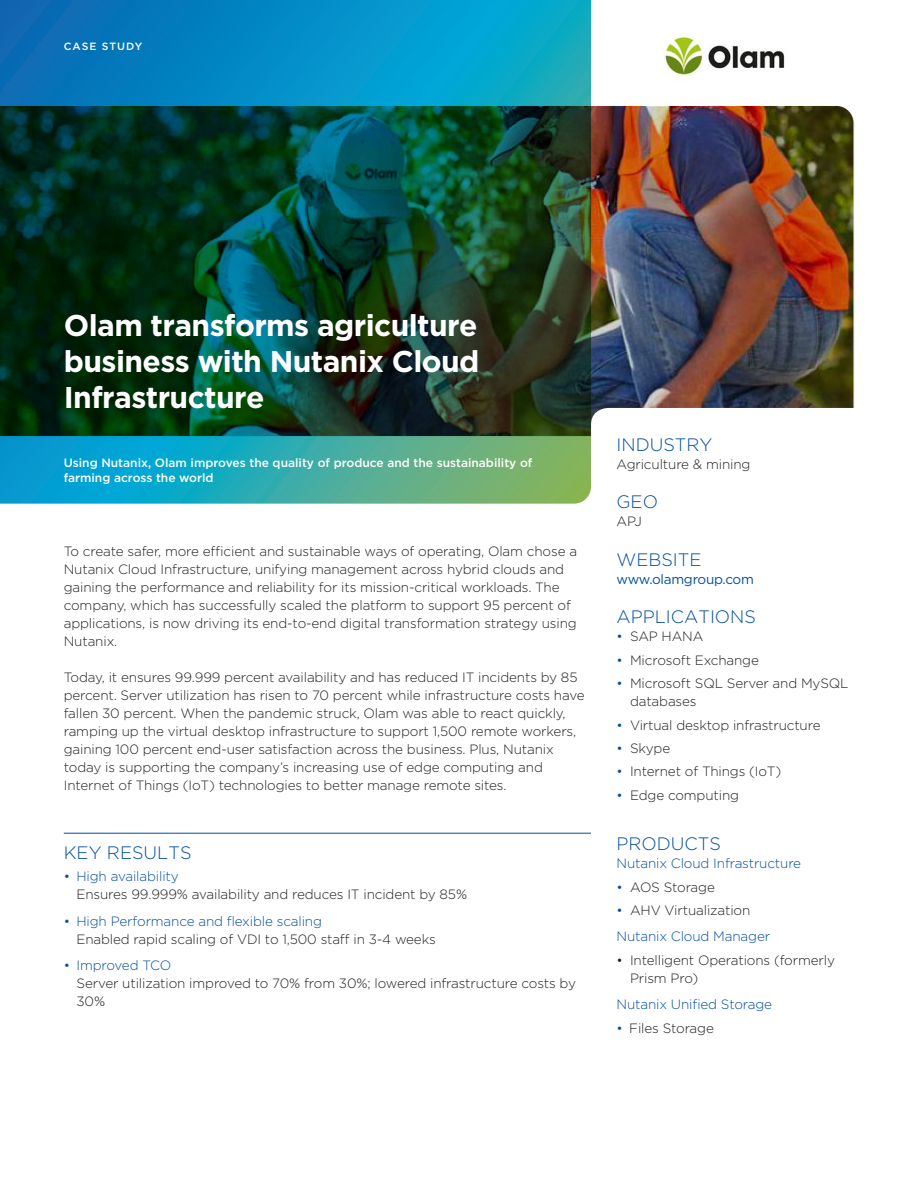
<style>
.page{position:relative;width:918px;height:1188px;background:#fff}
.page>*{position:absolute;margin:0;border:0;box-sizing:border-box;transform-origin:0 0}
.t1{font:700 30px/36px "Gotham";letter-spacing:-.02em;color:#fff;text-align:justify}
.t2{font:300 18px "Gotham";color:#034ea2}
.t3{font:300 13.5px/18px "Gotham";letter-spacing:-.01em;color:#241f1f}
.t4{font:300 13.5px/26.4px "Gotham";letter-spacing:-.01em;color:#034ea2}
.t5{font:13.5px "Gotham";letter-spacing:-.02em;color:#034ea2}
.t6{font:300 13.5px "Gotham";letter-spacing:-.03em;color:#034ea2}
.t7{font:500 12px/14.4px "Gotham";color:#fff}
.t8{font:500 10.5px "Gotham";letter-spacing:.1em;color:#fff}
.s1{color:#034ea2}
.s2{color:#241f1f}
</style>
<div class="page">
<svg style="left:0;top:0;width:591px;height:504px;background:#1a99b8"></svg>
<img style="left:0;top:106px;width:854px;height:330px">
<svg style="left:591px;top:408px;width:263px;height:28px"></svg>
<hr style="left:64px;top:833px;width:527px;height:1px;background:#034ea2">
<img style="left:664px;top:33px;width:121px;height:43px">
<p class="t8" style="left:64px;top:39px;width:80px">CASE STUDY</p>
<h1 class="t1" style="left:64px;top:307px;width:417px">Olam transforms agriculture business with Nutanix Cloud Infrastructure</h1>
<p class="t7" style="left:64px;top:456px;width:470px">Using Nutanix, Olam improves the quality of produce and the sustainability of farming across the world</p>
<p class="t3" style="left:64px;top:542px;width:515px">To create safer, more efficient and sustainable ways of operating, Olam chose a Nutanix Cloud Infrastructure, unifying management across hybrid clouds and gaining the performance and reliability for its mission-critical workloads. The company, which has successfully scaled the platform to support 95 percent of applications, is now driving its end-to-end digital transformation strategy using Nutanix.</p>
<p class="t3" style="left:64px;top:668px;width:522px">Today, it ensures 99.999 percent availability and has reduced IT incidents by 85 percent. Server utilization has risen to 70 percent while infrastructure costs have fallen 30 percent. When the pandemic struck, Olam was able to react quickly, ramping up the virtual desktop infrastructure to support 1,500 remote workers, gaining 100 percent end-user satisfaction across the business. Plus, Nutanix today is supporting the company’s increasing use of edge computing and Internet of Things (IoT) technologies to better manage remote sites.</p>
<h2 class="t2" style="left:64px;top:841px;width:129px">KEY RESULTS</h2>
<p class="t4" style="left:64px;top:863px;width:117px">• High availability</p>
<p class="t3" style="left:77px;top:885px;width:392px">Ensures 99.999% availability and reduces IT incident by 85%</p>
<p class="t4" style="left:64px;top:908px;width:260px">• High Performance and flexible scaling</p>
<p class="t3" style="left:77px;top:930px;width:361px">Enabled rapid scaling of VDI to 1,500 staff in 3-4 weeks</p>
<p class="t6" style="left:64px;top:957px;width:109px">• Improved TCO</p>
<p class="t3" style="left:77px;top:974px;width:501px">Server utilization improved to 70% from 30%; lowered infrastructure costs by<br>30%</p>
<h2 class="t2" style="left:617px;top:433px;width:97px">INDUSTRY</h2>
<p class="t3" style="left:617px;top:455px;width:135px">Agriculture &amp; mining</p>
<h2 class="t2" style="left:617px;top:491px;width:43px">GEO</h2>
<p class="t3" style="left:617px;top:512px;width:27px">APJ</p>
<h2 class="t2" style="left:617px;top:548px;width:87px">WEBSITE</h2>
<p class="t5" style="left:617px;top:570px;width:139px">www.olamgroup.com</p>
<h2 class="t2" style="left:617px;top:606px;width:141px">APPLICATIONS</h2>
<p class="t3" style="left:617px;top:627px;width:88px"><span class="s1">•</span> SAP HANA</p>
<p class="t3" style="left:617px;top:651px;width:144px"><span class="s1">•</span> Microsoft Exchange</p>
<p class="t3" style="left:630px;top:674px;width:220px;text-indent:-14px"><span class="s1">•</span> Microsoft SQL Server and MySQL databases</p>
<p class="t3" style="left:617px;top:716px;width:206px"><span class="s1">•</span> Virtual desktop infrastructure</p>
<p class="t3" style="left:617px;top:739px;width:55px"><span class="s1">•</span> Skype</p>
<p class="t3" style="left:617px;top:762px;width:166px"><span class="s1">•</span> Internet of Things (IoT)</p>
<p class="t3" style="left:617px;top:786px;width:124px"><span class="s1">•</span> Edge computing</p>
<h2 class="t2" style="left:617px;top:833px;width:106px">PRODUCTS</h2>
<p class="t4" style="left:617px;top:850px;width:186px">Nutanix Cloud Infrastructure</p>
<p class="t3" style="left:617px;top:878px;width:100px"><span class="s1">•</span> AOS Storage</p>
<p class="t4" style="left:617px;top:897px;width:155px">• <span class="s2">AHV Virtualization<br></span>Nutanix Cloud Manager</p>
<p class="t3" style="left:630px;top:951px;width:206px;text-indent:-14px">• Intelligent Operations (formerly<br>Prism Pro)</p>
<p class="t4" style="left:617px;top:991px;width:157px">Nutanix Unified Storage</p>
<p class="t3" style="left:617px;top:1019px;width:99px"><span class="s1">•</span> Files Storage</p>
</div>
